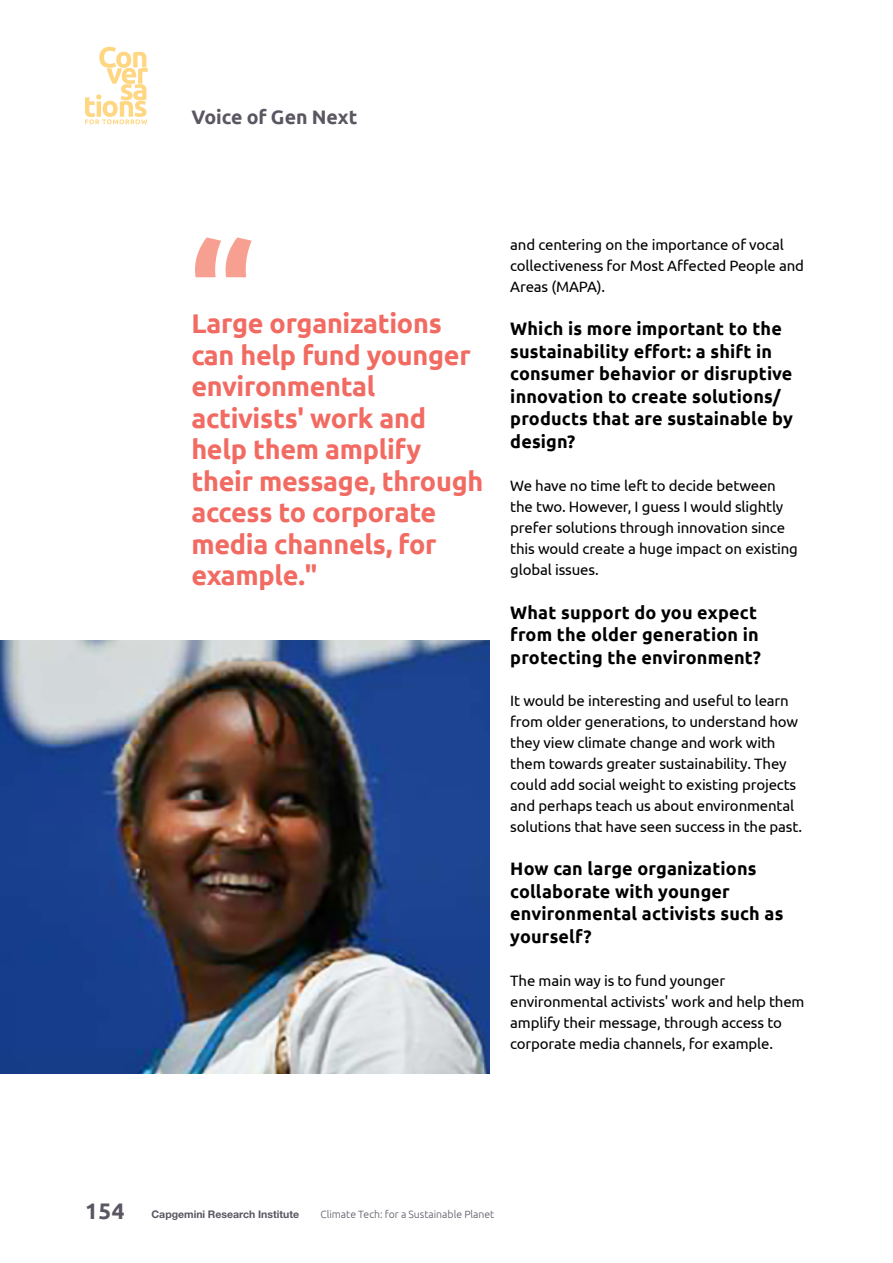
<style>
.page{position:relative;width:893px;height:1263px;background:#fff}
.page>*{position:absolute;margin:0;border:0;box-sizing:border-box;transform-origin:0 0}
.t1{font:700 27px/31.5px "Ubuntu";letter-spacing:-.01em;color:#f26b63}
.t2{font:700 19.5px "Ubuntu";color:#5a5662}
.t3{font:700 18px/22.5px "Ubuntu";letter-spacing:.01em;color:#000}
.t4{font:15px/21px "Ubuntu";letter-spacing:-.01em;color:#000}
.t5{font:300 10.5px "Ubuntu";color:#5a5662}
.t6{font:700 10.5px "Helvetica Neue LT Std";color:#5a5662}
.s1{font-family:"Ubuntu";font-size:22.5px}
</style>
<div class="page">
<img style="left:0;top:640px;width:489px;height:434px">
<svg style="left:85px;top:47px;width:63px;height:77px"></svg>
<svg style="left:195px;top:237px;width:57px;height:40px"></svg>
<h2 class="t2" style="left:191px;top:106px;width:167px">Voice of Gen Next</h2>
<h1 class="t1" style="left:191px;top:307px;width:294px">Large organizations can help fund younger environmental activists' work and help them amplify their message, through access to corporate media channels, for example."</h1>
<p class="t4" style="left:510px;top:233px;width:295px">and centering on the importance of vocal collectiveness for Most Affected People and<br>Areas (MAPA).</p>
<p class="t3" style="left:510px;top:317px;width:284px">Which is more important to the sustainability effort: a shift in consumer behavior or disruptive innovation to create solutions/ products that are sustainable by design?</p>
<p class="t4" style="left:510px;top:475px;width:289px">We have no time left to decide between the two. However, I guess I would slightly prefer solutions through innovation since this would create a huge impact on existing global issues.</p>
<p class="t3" style="left:510px;top:601px;width:252px">What support do you expect from the older generation in protecting the environment?</p>
<p class="t4" style="left:510px;top:689px;width:293px">It would be interesting and useful to learn from older generations, to understand how they view climate change and work with them towards greater sustainability. They could add social weight to existing projects and perhaps teach us about environmental solutions that have seen success in the past.</p>
<p class="t3" style="left:510px;top:857px;width:275px">How can large organizations collaborate with younger environmental activists such as yourself?</p>
<p class="t4" style="left:510px;top:970px;width:296px">The main way is to fund younger environmental activists' work and help them amplify their message, through access to corporate media channels, for example.</p>
<p class="t6" style="left:85px;top:1207px;width:216px"><span class="s1">154</span> Capgemini Research Institute</p>
<p class="t5" style="left:320px;top:1208px;width:176px">Climate Tech: for a Sustainable Planet</p>
</div>
